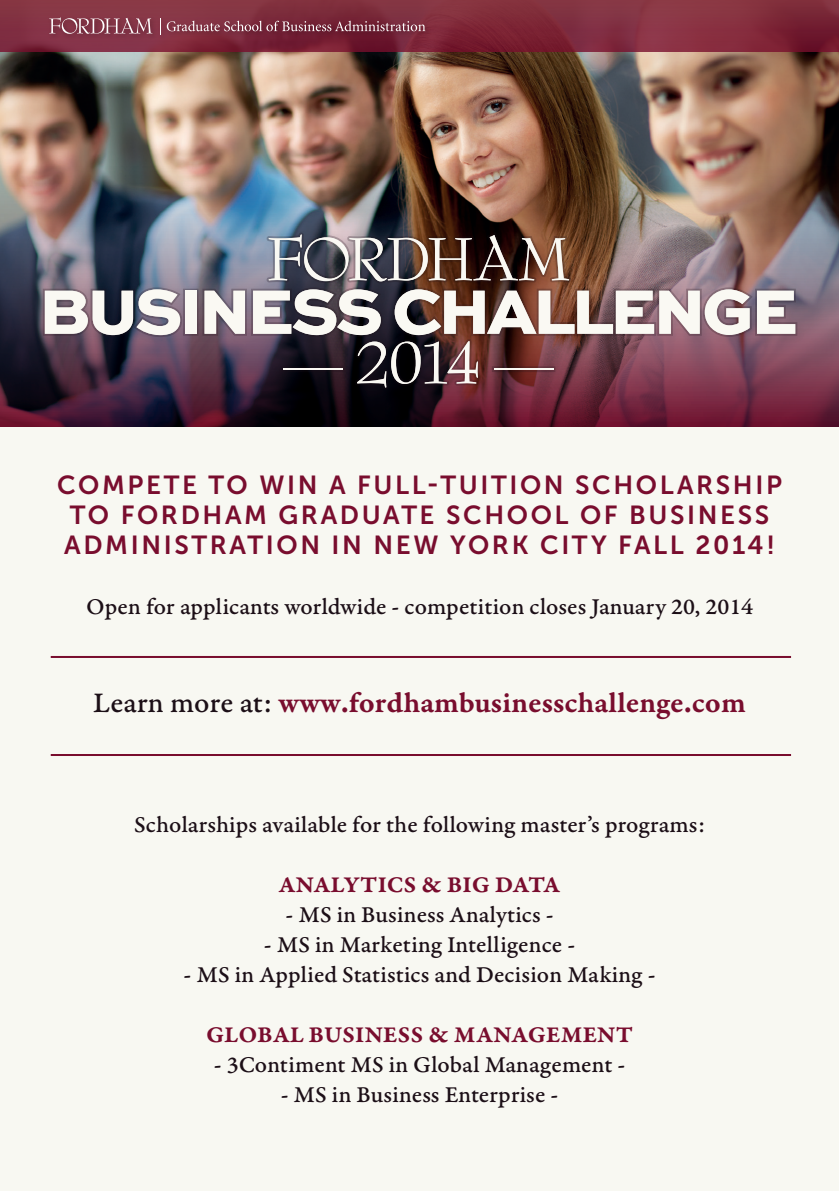
<style>
.page{position:relative;width:840px;height:1191px;background:#fff}
.page>*{position:absolute;margin:0;border:0;box-sizing:border-box;transform-origin:0 0}
.t1{font:800 66px "Sweet Sans Pro";letter-spacing:-.06em;color:#faf9f3}
.t2{font:66px "Bernhard Modern Std";letter-spacing:-.03em;color:#faf9f3}
.t3{font:66px "Bernhard Modern Std";letter-spacing:-.055em;color:#faf9f3}
.t4{font:30px "Garamond Premr Pro Smbd Capt";color:#790d2e}
.t5{font:26px/30px "Museo Sans 700";letter-spacing:.1em;color:#790d2e}
.t6{font:24px "Garamond Premr Pro Med Capt";color:#1c0f17}
.t7{font:24px "Garamond Premr Pro Smbd Capt";letter-spacing:.01em;color:#790d2e}
.s1{font-size:39.6px}
.s2{font-family:"Garamond Premr Pro Med Capt";color:#1c0f17}
</style>
<div class="page">
<div style="left:0;top:421px;width:838px;height:770px;background:#f8f8f2"></div>
<img style="left:0;top:52px;width:838px;height:375px">
<img style="left:27px;top:213px;width:786px;height:203px">
<svg style="left:41px;top:285px;width:143px;height:54px;background:#544c5e"></svg>
<img style="left:200px;top:229px;width:598px;height:162px">
<div style="left:491px;top:366px;width:64px;height:6px;border:4px solid #1c0f17"></div>
<svg style="left:0;top:1px;width:838px;height:51px;background:#802c3c"></svg>
<img style="left:45px;top:13px;width:388px;height:30px">
<svg style="left:167px;top:21px;width:258px;height:10px;background:#945866"></svg>
<svg style="left:49px;top:17px;width:103px;height:17px;background:#9b5e6b"></svg>
<svg style="left:160px;top:18px;width:1px;height:17px"></svg>
<hr style="left:51px;top:656px;width:739px;height:2px;background:#790d2e">
<hr style="left:51px;top:754px;width:739px;height:2px;background:#790d2e">
<h1 class="t2" style="left:266px;top:224px;width:305px">FORDHAM</h1>
<h1 class="t1" style="left:39px;top:259px;width:760px">BUSINESS CHALLENGE</h1>
<h1 class="t3" style="left:279px;top:327px;width:278px"><span class="s1">—</span> 2014 <span class="s1">—</span></h1>
<p class="t5" style="left:57px;top:469px;width:726px">COMPETE TO WIN A FULL-TUITION SCHOLARSHIP<br>TO FORDHAM GRADUATE SCHOOL OF BUSINESS<br>ADMINISTRATION IN NEW YORK CITY FALL 2014!</p>
<p class="t6" style="left:86px;top:591px;width:668px">Open for applicants worldwide - competition closes January 20, 2014</p>
<p class="t4" style="left:93px;top:684px;width:653px"><span class="s2">Learn more at:</span> www.fordhambusinesschallenge.com</p>
<p class="t6" style="left:134px;top:809px;width:572px">Scholarships available for the following master’s programs:</p>
<p class="t7" style="left:279px;top:869px;width:283px">ANALYTICS &amp; BIG DATA</p>
<p class="t6" style="left:285px;top:899px;width:269px">- MS in Business Analytics -</p>
<p class="t6" style="left:264px;top:929px;width:313px">- MS in Marketing Intelligence -</p>
<p class="t6" style="left:183px;top:959px;width:473px">- MS in Applied Statistics and Decision Making -</p>
<p class="t7" style="left:206px;top:1019px;width:428px">GLOBAL BUSINESS &amp; MANAGEMENT</p>
<p class="t6" style="left:214px;top:1049px;width:412px">- 3Contiment MS in Global Management -</p>
<p class="t6" style="left:280px;top:1079px;width:279px">- MS in Business Enterprise -</p>
</div>
